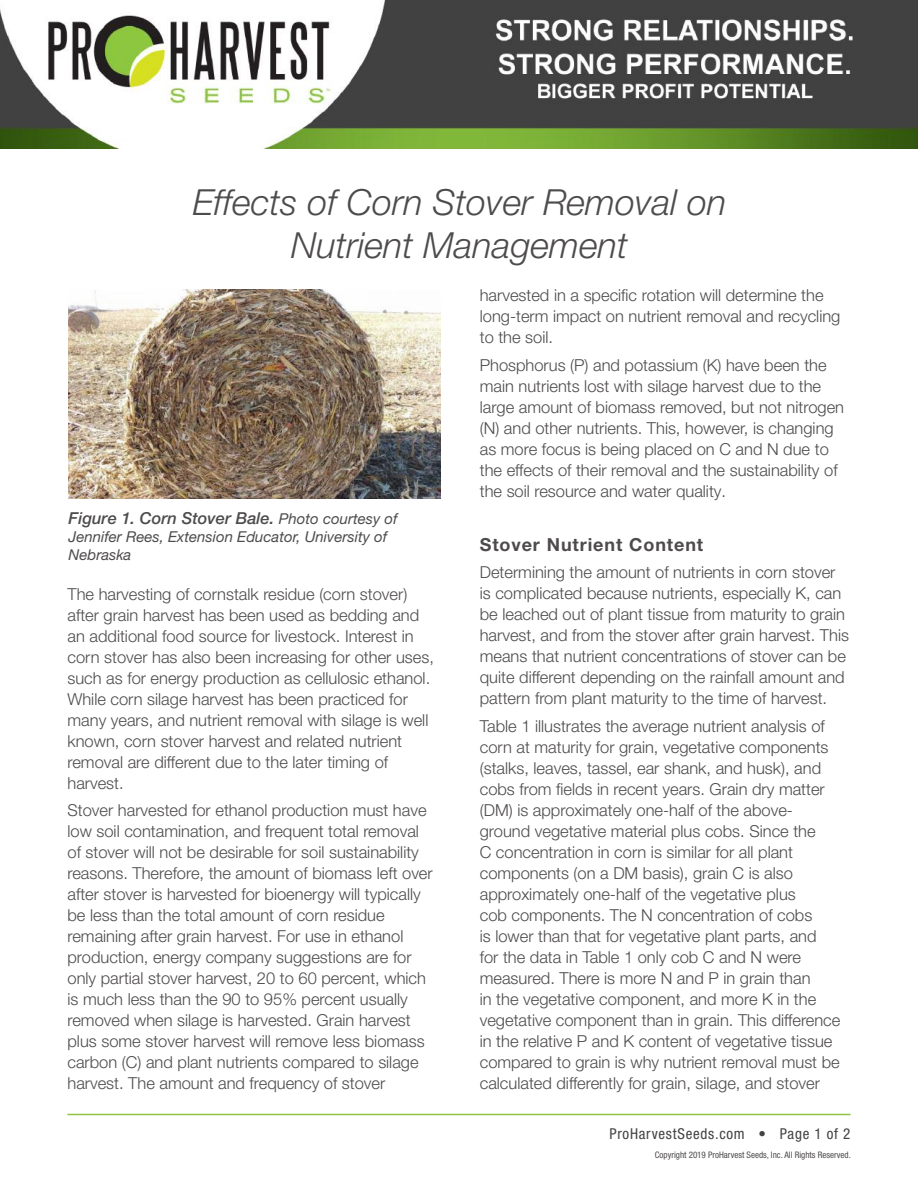
<style>
.page{position:relative;width:918px;height:1188px;background:#fff}
.page>*{position:absolute;margin:0;border:0;box-sizing:border-box;transform-origin:0 0}
.t1{font:italic 300 36px/43.2px "Helvetica Neue LT Pro";color:#4e4b4c;text-align:center}
.t2{font:700 18px "Helvetica Neue LT Pro";letter-spacing:.05em;color:#4e4b4c}
.t3{font:300 16.5px/21px "Helvetica Neue LT Pro";color:#4e4b4c}
.t4{font:italic 500 16.5px "Helvetica Neue LT Pro";color:#4e4b4c}
.t5{font:italic 15px/18px "Helvetica Neue LT Pro";color:#4e4b4c}
.t6{font:condensed 15px "Helvetica Neue LT Std";letter-spacing:.05em;color:#434242}
.t7{font:condensed 9px "Helvetica Neue LT Std";color:#4e4b4c}
.s1{font-weight:400;font-size:15px}
</style>
<div class="page">
<img style="left:0;top:0;width:918px;height:148px">
<hr style="left:68px;top:1114px;width:782px;height:1px;background:#8ec440">
<img style="left:69px;top:289px;width:371px;height:210px">
<h1 class="t1" style="left:193px;top:180px;width:535px">Effects of Corn Stover Removal on<br>Nutrient Management</h1>
<p class="t4" style="left:69px;top:508px;width:330px">Figure 1. Corn Stover Bale. <span class="s1">Photo courtesy of</span></p>
<p class="t5" style="left:69px;top:527px;width:320px">Jennifer Rees, Extension Educator, University of<br>Nebraska</p>
<p class="t3" style="left:68px;top:583px;width:368px">The harvesting of cornstalk residue (corn stover) after grain harvest has been used as bedding and an additional food source for livestock. Interest in corn stover has also been increasing for other uses, such as for energy production as cellulosic ethanol.<br>While corn silage harvest has been practiced for many years, and nutrient removal with silage is well known, corn stover harvest and related nutrient removal are different due to the later timing of harvest.</p>
<p class="t3" style="left:68px;top:800px;width:367px">Stover harvested for ethanol production must have low soil contamination, and frequent total removal of stover will not be desirable for soil sustainability reasons. Therefore, the amount of biomass left over after stover is harvested for bioenergy will typically be less than the total amount of corn residue remaining after grain harvest. For use in ethanol production, energy company suggestions are for only partial stover harvest, 20 to 60 percent, which is much less than the 90 to 95% percent usually removed when silage is harvested. Grain harvest plus some stover harvest will remove less biomass carbon (C) and plant nutrients compared to silage harvest. The amount and frequency of stover</p>
<p class="t3" style="left:480px;top:285px;width:362px">harvested in a specific rotation will determine the long-term impact on nutrient removal and recycling to the soil.</p>
<p class="t3" style="left:480px;top:354px;width:366px">Phosphorus (P) and potassium (K) have been the main nutrients lost with silage harvest due to the large amount of biomass removed, but not nitrogen (N) and other nutrients. This, however, is changing as more focus is being placed on C and N due to the effects of their removal and the sustainability of the soil resource and water quality.</p>
<p class="t2" style="left:480px;top:533px;width:225px">Stover Nutrient Content</p>
<p class="t3" style="left:480px;top:562px;width:371px">Determining the amount of nutrients in corn stover is complicated because nutrients, especially K, can be leached out of plant tissue from maturity to grain harvest, and from the stover after grain harvest. This means that nutrient concentrations of stover can be quite different depending on the rainfall amount and pattern from plant maturity to the time of harvest.</p>
<p class="t3" style="left:480px;top:715px;width:362px">Table 1 illustrates the average nutrient analysis of corn at maturity for grain, vegetative components (stalks, leaves, tassel, ear shank, and husk), and cobs from fields in recent years. Grain dry matter (DM) is approximately one-half of the above&shy;ground vegetative material plus cobs. Since the<br>C concentration in corn is similar for all plant components (on a DM basis), grain C is also approximately one-half of the vegetative plus<br>cob components. The N concentration of cobs<br>is lower than that for vegetative plant parts, and<br>for the data in Table 1 only cob C and N were measured. There is more N and P in grain than<br>in the vegetative component, and more K in the vegetative component than in grain. This difference in the relative P and K content of vegetative tissue compared to grain is why nutrient removal must be calculated differently for grain, silage, and stover</p>
<p class="t6" style="left:609px;top:1125px;width:243px">ProHarvestSeeds.com • Page 1 of 2</p>
<p class="t7" style="left:655px;top:1149px;width:197px">Copyright 2019 ProHarvest Seeds, Inc. All Rights Reserved.</p>
</div>
